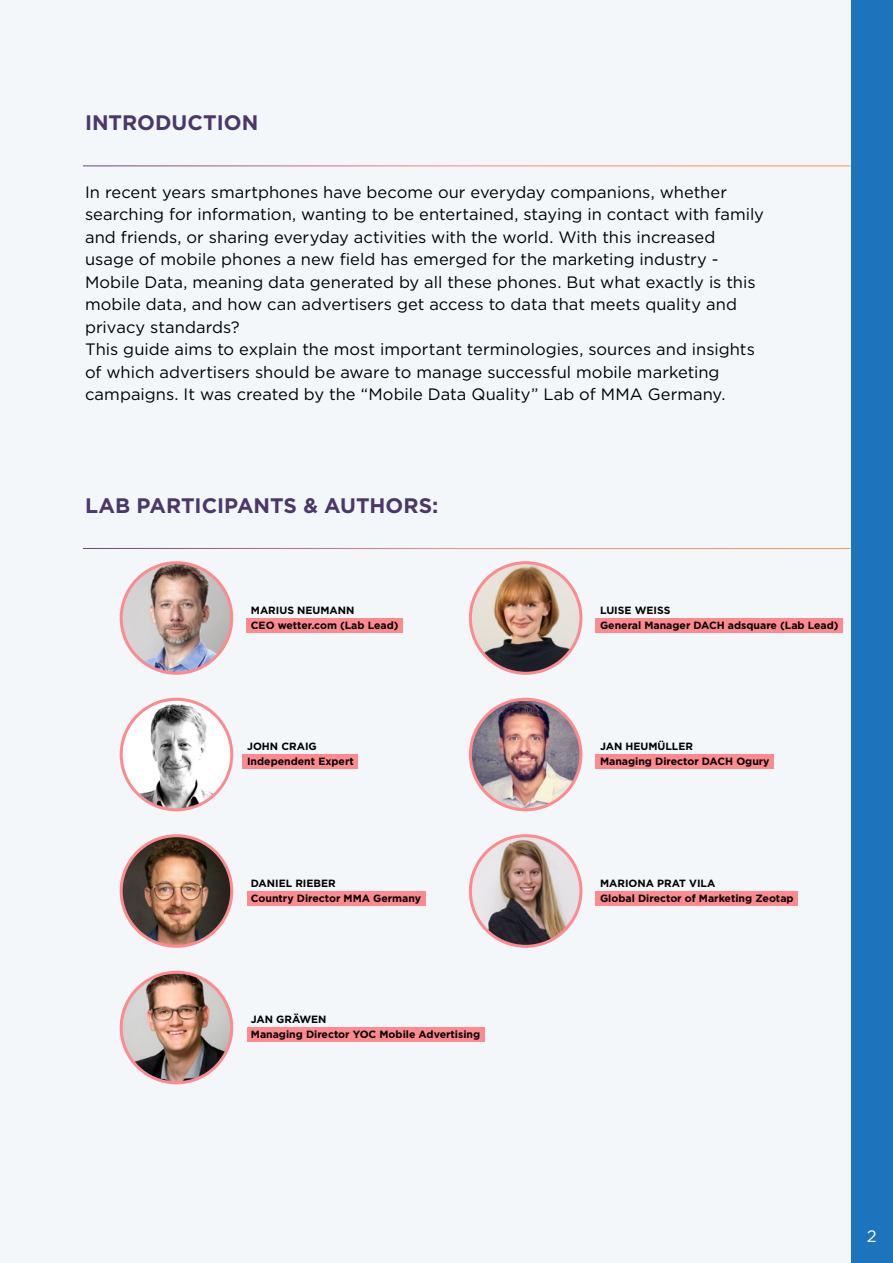
<style>
.page{position:relative;width:893px;height:1263px;background:#fff}
.page>*{position:absolute;margin:0;border:0;box-sizing:border-box;transform-origin:0 0}
.t1{font:700 21px "Gotham";color:#4b386a}
.t2{font:16.5px/22.5px "Gotham";color:#000}
.t3{font:16.5px "Gotham";color:#fff}
.t4{font:700 10.5px/15px "Gotham";color:#000}
</style>
<div class="page">
<div style="left:850px;top:0;width:43px;height:1263px;background:#1c75bc"></div>
<div style="left:0;top:0;width:850px;height:1263px;background:#f3f7fa"></div>
<hr style="left:83px;top:166px;width:767px;height:1px;background:#fff">
<hr style="left:83px;top:548px;width:767px;height:1px;background:#fff">
<img style="left:122px;top:563px;width:110px;height:110px">
<div style="left:120px;top:561px;width:113px;height:114px;border:3px solid #fe898f;border-radius:50%"></div>
<img style="left:122px;top:699px;width:110px;height:111px">
<div style="left:120px;top:698px;width:113px;height:113px;border:3px solid #fe898f;border-radius:50%"></div>
<img style="left:470px;top:563px;width:111px;height:110px;border-radius:55px">
<div style="left:469px;top:561px;width:113px;height:114px;border:3px solid #fe898f;border-radius:50%"></div>
<img style="left:470px;top:701px;width:111px;height:109px">
<div style="left:469px;top:698px;width:113px;height:113px;border:3px solid #fe898f;border-radius:50%"></div>
<img style="left:470px;top:836px;width:111px;height:110px;border-radius:55px">
<div style="left:469px;top:834px;width:113px;height:114px;border:3px solid #fe898f;border-radius:50%"></div>
<div style="left:247px;top:618px;width:156px;height:15px;background:#fe898f"></div>
<img style="left:121px;top:973px;width:111px;height:110px">
<div style="left:120px;top:971px;width:113px;height:113px;border:3px solid #fe898f;border-radius:50%"></div>
<div style="left:247px;top:1027px;width:237px;height:15px;background:#fe898f"></div>
<div style="left:596px;top:618px;width:247px;height:15px;background:#fe898f"></div>
<div style="left:596px;top:754px;width:178px;height:15px;background:#fe898f"></div>
<div style="left:596px;top:891px;width:202px;height:15px;background:#fe898f"></div>
<img style="left:122px;top:836px;width:110px;height:110px">
<div style="left:120px;top:834px;width:113px;height:114px;border:3px solid #fe898f;border-radius:50%"></div>
<div style="left:247px;top:891px;width:178px;height:15px;background:#fe898f"></div>
<div style="left:243px;top:754px;width:115px;height:15px;background:#fe898f"></div>
<p class="t1" style="left:85px;top:109px;width:175px">INTRODUCTION</p>
<p class="t2" style="left:85px;top:180px;width:680px">In recent years smartphones have become our everyday companions, whether searching for information, wanting to be entertained, staying in contact with family and friends, or sharing everyday activities with the world. With this increased usage of mobile phones a new field has emerged for the marketing industry - Mobile Data, meaning data generated by all these phones. But what exactly is this mobile data, and how can advertisers get access to data that meets quality and privacy standards?<br>This guide aims to explain the most important terminologies, sources and insights of which advertisers should be aware to manage successful mobile marketing campaigns. It was created by the “Mobile Data Quality” Lab of MMA Germany.</p>
<p class="t1" style="left:85px;top:491px;width:355px">LAB PARTICIPANTS &amp; AUTHORS:</p>
<p class="t4" style="left:251px;top:602px;width:149px">MARIUS NEUMANN<br>CEO wetter.com (Lab Lead)</p>
<p class="t4" style="left:247px;top:738px;width:108px">JOHN CRAIG<br>Independent Expert</p>
<p class="t4" style="left:251px;top:875px;width:172px">DANIEL RIEBER<br>Country Director MMA Germany</p>
<p class="t4" style="left:251px;top:1012px;width:231px">JAN GRÄWEN<br>Managing Director YOC Mobile Advertising</p>
<p class="t4" style="left:600px;top:602px;width:240px">LUISE WEISS<br>General Manager DACH adsquare (Lab Lead)</p>
<p class="t4" style="left:600px;top:739px;width:171px">JAN HEUMÜLLER<br>Managing Director DACH Ogury</p>
<p class="t4" style="left:600px;top:875px;width:195px">MARIONA PRAT VILA<br>Global Director of Marketing Zeotap</p>
<p class="t3" style="left:867px;top:1226px;width:11px">2</p>
</div>
